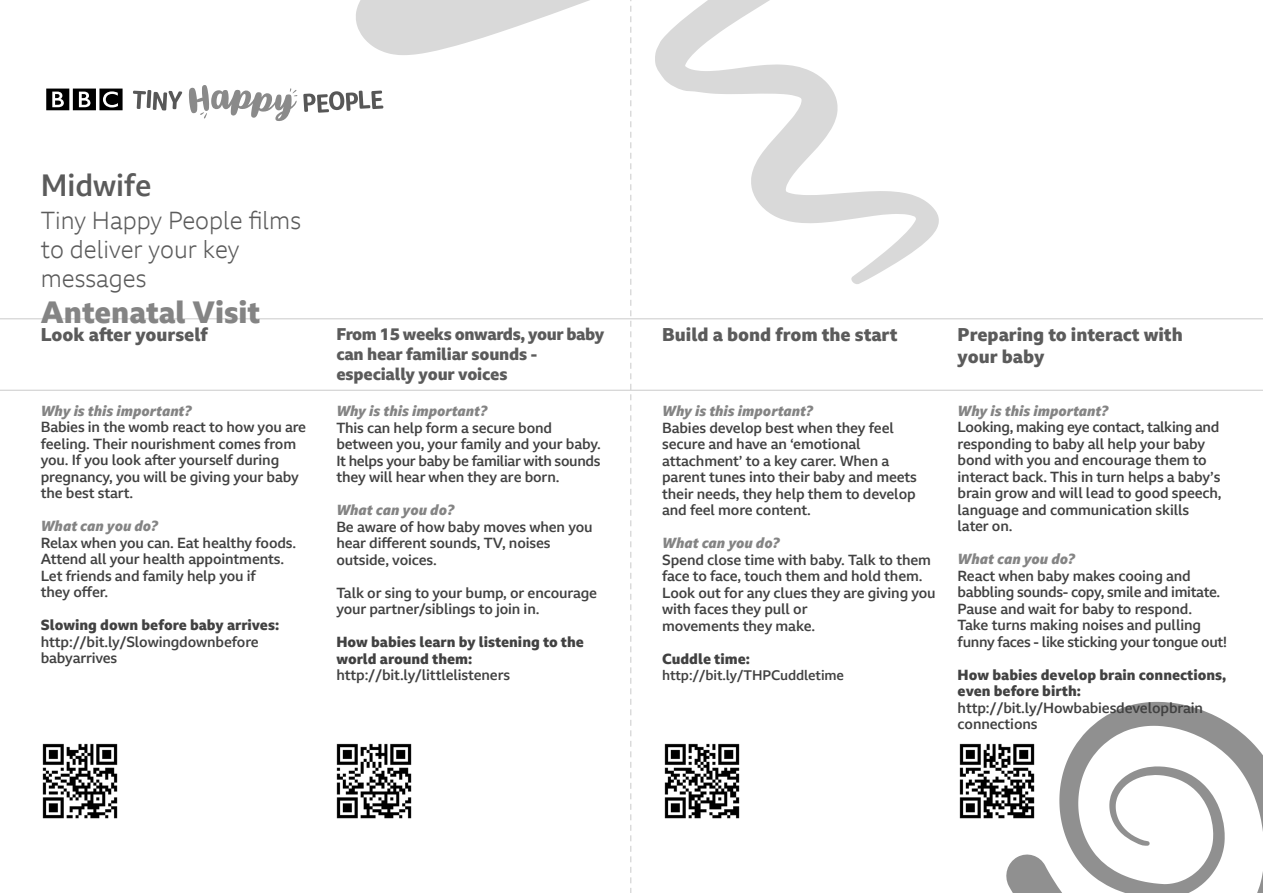
<style>
.page{position:relative;width:1263px;height:893px;background:#fff}
.page>*{position:absolute;margin:0;border:0;box-sizing:border-box;transform-origin:0 0}
.t1{font:800 30px "BBC Reith Sans";color:#848484}
.t2{font:500 30px "BBC Reith Sans";color:#5b5b5b}
.t3{font:300 24px/28.8px "BBC Reith Sans";color:#5b5b5b}
.t4{font:800 18px/21.6px "BBC Reith Sans";color:#5b5b5b}
.t5{font:800 16.5px/19.8px "BBC Reith Sans";letter-spacing:-.01em;color:#5b5b5b}
.t6{font:500 14.25px/16.5px "BBC Reith Sans";letter-spacing:-.01em;color:#414141}
.t7{font:800 14.25px/16.5px "BBC Reith Sans";color:#414141}
.t8{font:500 13.5px "BBC Reith Sans";letter-spacing:-.01em;color:#414141}
.s1{font-weight:800;font-style:italic;color:#848484}
.s2{font-weight:800}
.s3{font-weight:500}
</style>
<div class="page">
<svg style="left:0;top:318px;width:1263px;height:73px"></svg>
<svg style="left:46px;top:89px;width:77px;height:21px"></svg>
<svg style="left:303px;top:91px;width:52px;height:22px"></svg>
<svg style="left:133px;top:90px;width:49px;height:21px"></svg>
<svg style="left:189px;top:85px;width:108px;height:36px"></svg>
<svg style="left:355px;top:0;width:584px;height:285px"></svg>
<svg style="left:1006px;top:702px;width:257px;height:191px"></svg>
<svg style="left:630px;top:0;width:1px;height:893px"></svg>
<img style="left:42px;top:743px;width:76px;height:76px">
<img style="left:336px;top:743px;width:76px;height:76px">
<img style="left:959px;top:739px;width:81px;height:85px">
<img style="left:664px;top:743px;width:76px;height:76px">
<p class="t2" style="left:41px;top:167px;width:112px">Midwife</p>
<p class="t3" style="left:41px;top:206px;width:262px">Tiny Happy People films to deliver your key messages</p>
<p class="t1" style="left:41px;top:293px;width:221px">Antenatal Visit</p>
<p class="t4" style="left:41px;top:324px;width:169px">Look after yourself</p>
<p class="t6" style="left:41px;top:402px;width:267px"><span class="s1">Why is this important?<br></span>Babies in the womb react to how you are feeling. Their nourishment comes from you. If you look after yourself during pregnancy, you will be giving your baby the best start.</p>
<p class="t6" style="left:41px;top:517px;width:257px"><span class="s1">What can you do?<br></span>Relax when you can. Eat healthy foods.<br>Attend all your health appointments.<br>Let friends and family help you if<br>they offer.</p>
<p class="t6" style="left:41px;top:616px;width:240px"><span class="s2">Slowing down before baby arrives: </span>http://bit.ly/Slowingdownbefore babyarrives</p>
<p class="t5" style="left:336px;top:324px;width:270px">From 15 weeks onwards, your baby can hear familiar sounds - especially your voices</p>
<p class="t6" style="left:336px;top:402px;width:266px"><span class="s1">Why is this important?<br></span>This can help form a secure bond between you, your family and your baby.<br>It helps your baby be familiar with sounds they will hear when they are born.</p>
<p class="t6" style="left:336px;top:502px;width:258px"><span class="s1">What can you do?<br></span>Be aware of how baby moves when you hear different sounds, TV, noises outside, voices.</p>
<p class="t6" style="left:336px;top:584px;width:262px">Talk or sing to your bump, or encourage your partner/siblings to join in.</p>
<p class="t7" style="left:336px;top:634px;width:249px">How babies learn by listening to the world around them: <span class="s3">http://bit.ly/littlelisteners</span></p>
<p class="t4" style="left:662px;top:324px;width:237px">Build a bond from the start</p>
<p class="t6" style="left:662px;top:403px;width:256px"><span class="s1">Why is this important?<br></span>Babies develop best when they feel secure and have an ‘emotional attachment’ to a key carer. When a parent tunes into their baby and meets their needs, they help them to develop and feel more content.</p>
<p class="t6" style="left:662px;top:535px;width:275px"><span class="s1">What can you do?<br></span>Spend close time with baby. Talk to them face to face, touch them and hold them.<br>Look out for any clues they are giving you with faces they pull or<br>movements they make.</p>
<p class="t7" style="left:662px;top:650px;width:89px">Cuddle time:</p>
<p class="t8" style="left:662px;top:667px;width:183px">http://bit.ly/THPCuddletime</p>
<p class="t4" style="left:958px;top:324px;width:227px">Preparing to interact with your baby</p>
<p class="t6" style="left:958px;top:402px;width:266px"><span class="s1">Why is this important?<br></span>Looking, making eye contact, talking and responding to baby all help your baby bond with you and encourage them to interact back. This in turn helps a baby’s brain grow and will lead to good speech, language and communication skills later on.</p>
<p class="t6" style="left:958px;top:551px;width:271px"><span class="s1">What can you do?<br></span>React when baby makes cooing and babbling sounds- copy, smile and imitate.<br>Pause and wait for baby to respond.<br>Take turns making noises and pulling funny faces - like sticking your tongue out!</p>
<p class="t7" style="left:958px;top:666px;width:270px">How babies develop brain connections, even before birth: <span class="s3">http://bit.ly/Howbabiesdevelopbrain connections</span></p>
</div>
